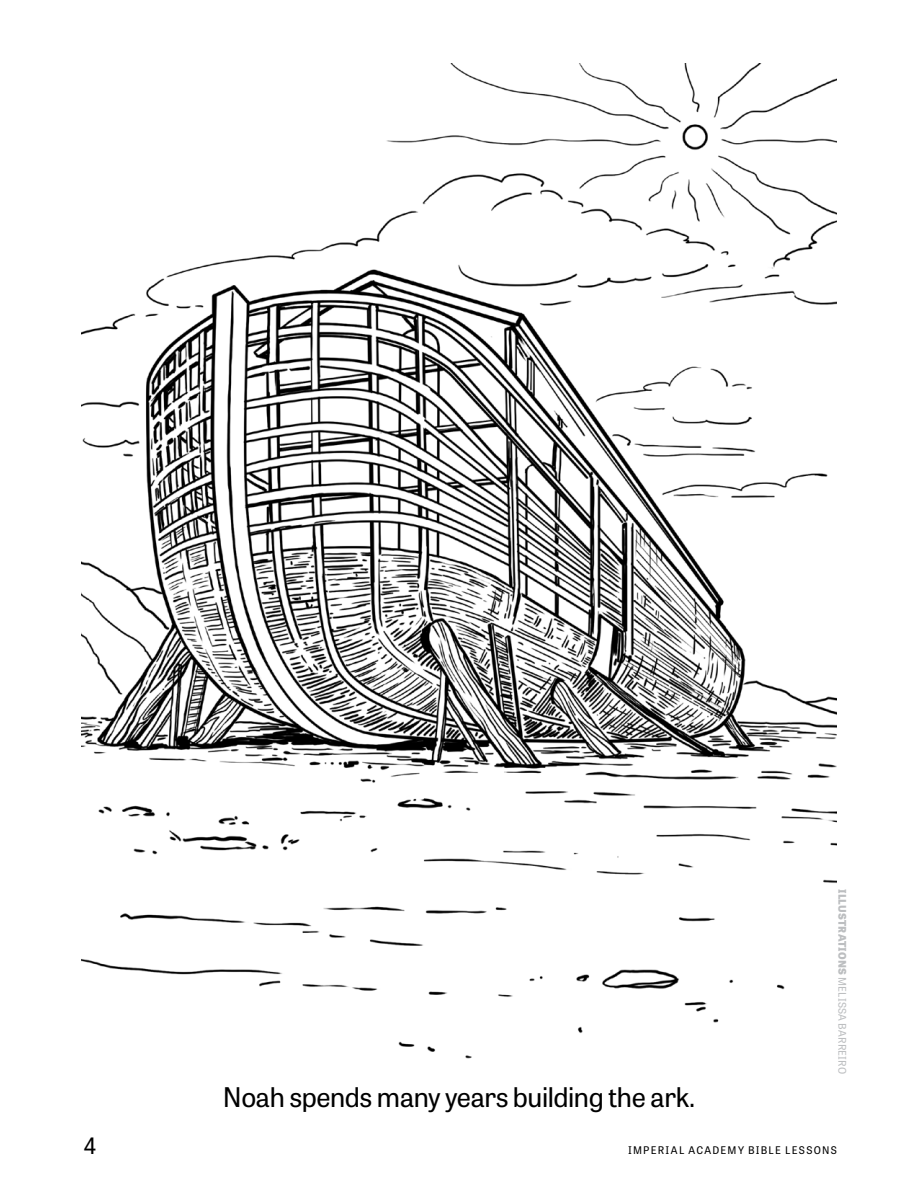
<style>
.page{position:relative;width:918px;height:1188px;background:#fff}
.page>*{position:absolute;margin:0;border:0;box-sizing:border-box;transform-origin:0 0}
.t1{font:27px "Tablet Gothic";letter-spacing:-.015em;color:#000}
.t2{font:22.5px "Tablet Gothic";color:#000}
.t3{font:10.5px "Tablet Gothic";letter-spacing:.02em;color:#bcbec0}
.t4{font:10.5px "Tablet Gothic";letter-spacing:.12em;color:#000}
.s1{font-weight:800}
</style>
<div class="page">
<img style="left:81px;top:64px;width:756px;height:995px">
<p class="t1" style="left:223px;top:1079px;width:474px">Noah spends many years building the ark.</p>
<p class="t3" style="left:850px;top:889px;width:187px;rotate:90deg"><span class="s1">ILLUSTRATIONS</span> MELISSA BARREIRO</p>
<p class="t2" style="left:84px;top:1130px;width:14px">4</p>
<p class="t4" style="left:628px;top:1143px;width:210px">IMPERIAL ACADEMY BIBLE LESSONS</p>
</div>
